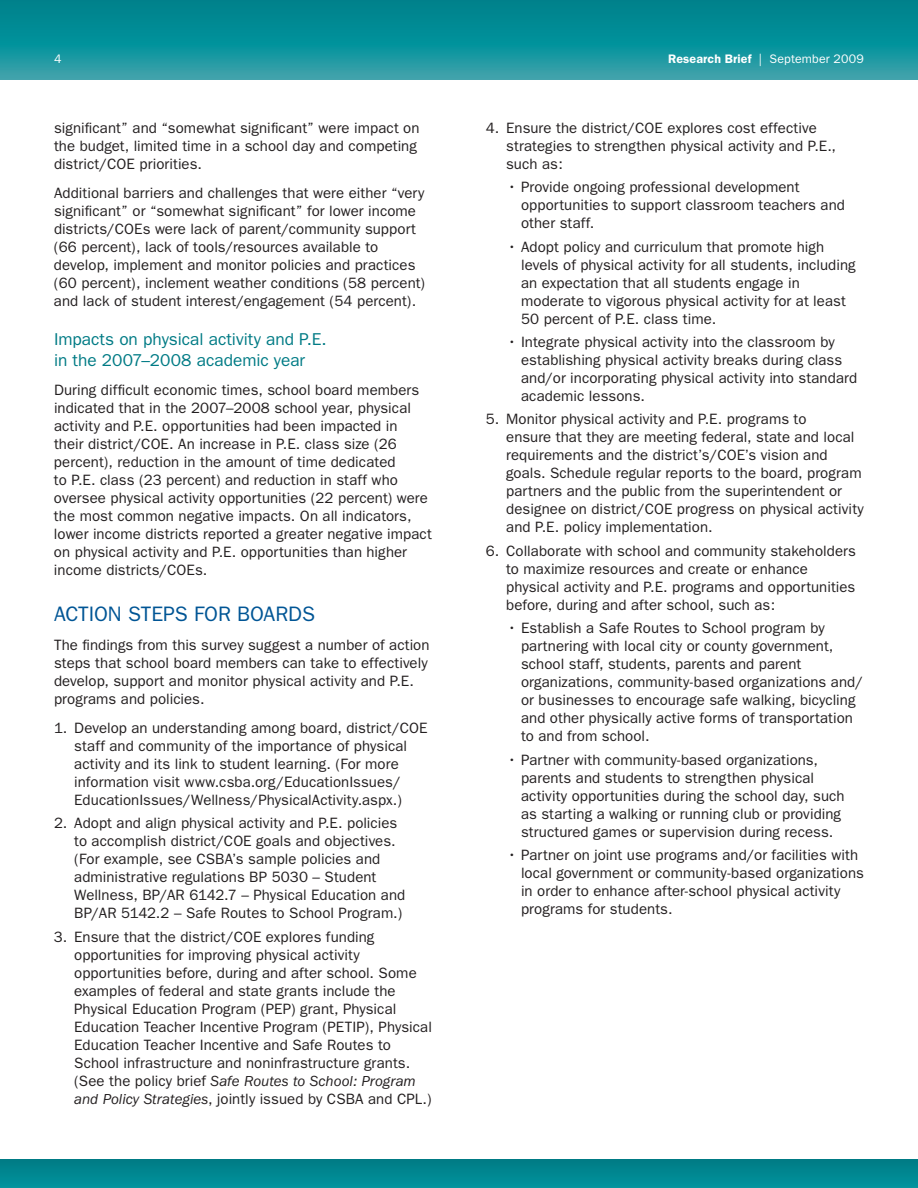
<style>
.page{position:relative;width:918px;height:1188px;background:#fff}
.page>*{position:absolute;margin:0;border:0;box-sizing:border-box;transform-origin:0 0}
.t1{font:21px "Franklin Gothic";letter-spacing:-.005em;color:#005595}
.t2{font:17.25px/20.7px "Franklin Gothic";letter-spacing:-.005em;color:#007b85}
.t3{font:15px/18px "Franklin Gothic";letter-spacing:.005em;color:#231f20}
.t4{font:12.3px "Franklin Gothic";letter-spacing:.015em;color:#fff}
.s1{font-weight:600}
.s2{font-style:italic}
</style>
<div class="page">
<div style="left:0;top:1159px;width:918px;height:29px;background:#008791"></div>
<svg style="left:0;top:0;width:918px;height:80px;background:#0f919a"></svg>
<p class="t4" style="left:54px;top:52px;width:9px">4</p>
<p class="t4" style="left:668px;top:52px;width:197px"><span class="s1">Research Brief</span> | September 2009</p>
<p class="t3" style="left:54px;top:119px;width:367px">significant” and “somewhat significant” were impact on the budget, limited time in a school day and competing district/CO E priorities.</p>
<p class="t3" style="left:54px;top:184px;width:373px">Additional barriers and challenges that were either “very significant” or “somewhat significant” for lower income districts/CO Es were lack of parent/community support (66 percent), lack of tools/resources available to develop, implement and monitor policies and practices (60 percent), inclement weather conditions (58 percent) and lack of student interest/engagement (54 percent).</p>
<p class="t2" style="left:54px;top:329px;width:274px">Impacts on physical activity and P.E. in the 2007–2008 academic year</p>
<p class="t3" style="left:54px;top:381px;width:379px">During difficult economic times, school board members indicated that in the 2007–2008 school year, physical activity and P.E. opportunities had been impacted in<br>their district/CO E. An increase in P.E. class size (26 percent), reduction in the amount of time dedicated<br>to P.E. class (23 percent) and reduction in staff who oversee physical activity opportunities (22 percent) were the most common negative impacts. On all indicators, lower income districts reported a greater negative impact on physical activity and P.E. opportunities than higher income districts/CO Es.</p>
<h1 class="t1" style="left:54px;top:602px;width:110px">Acti on steps</h1>
<h1 class="t1" style="left:194px;top:602px;width:120px">for boards</h1>
<p class="t3" style="left:54px;top:636px;width:377px">The findings from this survey suggest a number of action steps that school board members can take to effectively develop, support and monitor physical activity and P.E. programs and policies.</p>
<p class="t3" style="left:54px;top:719px;width:375px;text-align:center">1. Develop an understanding among board, district/COE staff and community of the importance of physical activity and its link to student learning. (For more information visit www.csba.org/EducationIssues/ EducationIssues/Wellness/PhysicalActivity.aspx.)</p>
<p class="t3" style="left:74px;top:814px;width:333px;text-indent:-20px">2. Adopt and align physical activity and P.E. policies to accomplish district/CO E goals and objectives. (For example, see CSBA’s sample policies and administrative regulations BP 5030 – Student Wellness, BP/AR 6142.7 – Physical Education and BP/AR 5142.2 – Safe Routes to School Program.)</p>
<p class="t3" style="left:74px;top:928px;width:359px;text-indent:-20px">3. Ensure that the district/CO E explores funding opportunities for improving physical activity opportunities before, during and after school. Some examples of federal and state grants include the Physical Education Program (PEP) grant, Physical Education Teacher Incentive Program (PETIP), Physical Education Teacher Incentive and Safe Routes to School infrastructure and noninfrastructure grants. (See the policy brief <span class="s2">Safe Routes to School: Program and Policy Strategies</span>, jointly issued by CSBA and CPL.)</p>
<p class="t3" style="left:506px;top:119px;width:331px;text-indent:-20px">4. Ensure the district/CO E explores cost effective strategies to strengthen physical activity and P.E., such as:</p>
<p class="t3" style="left:521px;top:178px;width:326px;text-indent:-14px">• Provide ongoing professional development opportunities to support classroom teachers and other staff.</p>
<p class="t3" style="left:521px;top:238px;width:336px;text-indent:-14px">• Adopt policy and curriculum that promote high levels of physical activity for all students, including an expectation that all students engage in moderate to vigorous physical activity for at least 50 percent of P.E. class time.</p>
<p class="t3" style="left:521px;top:333px;width:338px;text-indent:-14px">• Integrate physical activity into the classroom by establishing physical activity breaks during class and/or incorporating physical activity into standard academic lessons.</p>
<p class="t3" style="left:506px;top:410px;width:359px;text-indent:-20px">5. Monitor physical activity and P.E. programs to<br>ensure that they are meeting federal, state and local requirements and the district’s/COE’s vision and goals. Schedule regular reports to the board, program partners and the public from the superintendent or designee on district/CO E progress on physical activity and P.E. policy implementation.</p>
<p class="t3" style="left:506px;top:542px;width:351px;text-indent:-20px">6. Collaborate with school and community stakeholders to maximize resources and create or enhance physical activity and P.E. programs and opportunities before, during and after school, such as:</p>
<p class="t3" style="left:521px;top:619px;width:344px;text-indent:-14px">• Establish a Safe Routes to School program by partnering with local city or county government, school staff, students, parents and parent organizations, community-based organizations and/ or businesses to encourage safe walking, bicycling and other physically active forms of transportation to and from school.</p>
<p class="t3" style="left:521px;top:751px;width:325px;text-indent:-14px">• Partner with community-based organizations, parents and students to strengthen physical activity opportunities during the school day, such as starting a walking or running club or providing structured games or supervision during recess.</p>
<p class="t3" style="left:521px;top:846px;width:344px;text-indent:-14px">• Partner on joint use programs and/or facilities with local government or community-based organizations in order to enhance after-school physical activity programs for students.</p>
</div>
